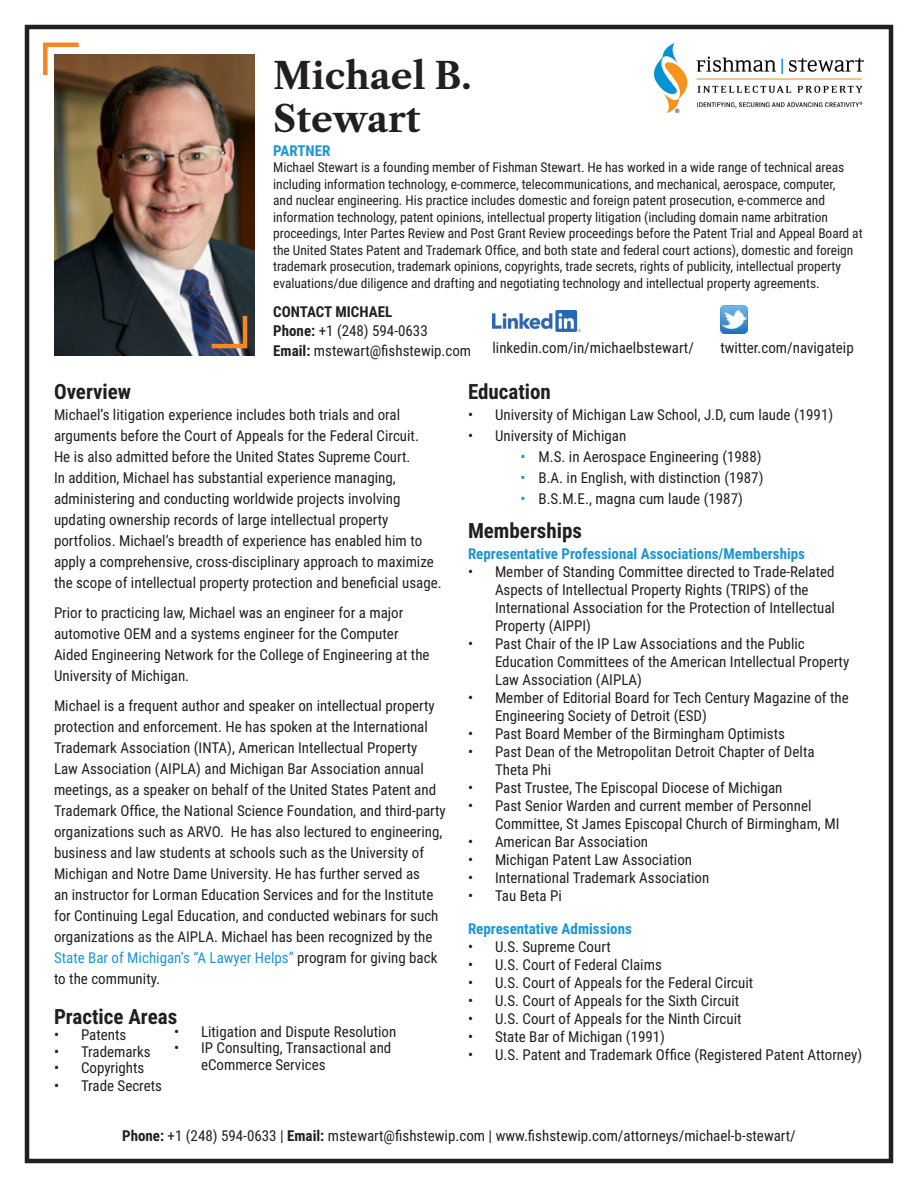
<style>
.page{position:relative;width:918px;height:1188px;background:#fff}
.page>*{position:absolute;margin:0;border:0;box-sizing:border-box;transform-origin:0 0}
.Body_text{font:700 36px "Libre Caslon Text";color:#231f20}
.Overview_Header_Styl{font:700 21px "Roboto Condensed";color:#231f20}
.Body_text-2{font:15px/21px "Roboto Condensed";color:#231f20}
.Body_text-3{font:700 15px "Roboto Condensed";color:#1c96d2}
.Body_text-4{font:700 15px "Roboto Condensed";color:#231f20}
.Body_text-5{font:13.5px/16.5px "Roboto Condensed";letter-spacing:-.005em;color:#231f20}
.s1{font-weight:700}
.s2{color:#1c96d2}
</style>
<div class="page">
<div style="left:25px;top:25px;width:868px;height:1138px;border:4px solid #231f20"></div>
<img style="left:654px;top:43px;width:210px;height:70px">
<img style="left:492px;top:310px;width:89px;height:22px">
<img style="left:54px;top:54px;width:201px;height:302px">
<svg style="left:207px;top:311px;width:43px;height:40px;background:#736768"></svg>
<svg style="left:43px;top:42px;width:40px;height:38px"></svg>
<img style="left:720px;top:306px;width:28px;height:27px">
<p class="Body_text" style="left:273px;top:54px;width:200px">Michael B.</p>
<p class="Body_text" style="left:273px;top:97px;width:149px">Stewart</p>
<p class="Body_text-3" style="left:273px;top:140px;width:59px">PARTNER</p>
<p class="Body_text-5" style="left:273px;top:159px;width:591px">Michael Stewart is a founding member of Fishman Stewart. He has worked in a wide range of technical areas including information technology, e-commerce, telecommunications, and mechanical, aerospace, computer,<br>and nuclear engineering. His practice includes domestic and foreign patent prosecution, e-commerce and information technology, patent opinions, intellectual property litigation (including domain name arbitration proceedings, Inter Partes Review and Post Grant Review proceedings before the Patent Trial and Appeal Board at the United States Patent and Trademark Office, and both state and federal court actions), domestic and foreign trademark prosecution, trademark opinions, copyrights, trade secrets, rights of publicity, intellectual property evaluations/due diligence and drafting and negotiating technology and intellectual property agreements.</p>
<p class="Body_text-4" style="left:273px;top:301px;width:120px">CONTACT MICHAEL</p>
<p class="Body_text-2" style="left:273px;top:320px;width:156px"><span class="s1">Phone:</span> +1 (248) 594-0633</p>
<p class="Body_text-2" style="left:273px;top:339px;width:200px"><span class="s1">Email:</span> mstewart@fishstewip.com</p>
<p class="Body_text-2" style="left:492px;top:337px;width:203px">linkedin.com/in/michaelbstewart/</p>
<p class="Body_text-2" style="left:720px;top:337px;width:135px">twitter.com/navigateip</p>
<p class="Overview_Header_Styl" style="left:54px;top:376px;width:79px">Overview</p>
<p class="Body_text-2" style="left:54px;top:403px;width:389px">Michael’s litigation experience includes both trials and oral arguments before the Court of Appeals for the Federal Circuit.<br>He is also admitted before the United States Supreme Court.<br>In addition, Michael has substantial experience managing, administering and conducting worldwide projects involving updating ownership records of large intellectual property portfolios. Michael’s breadth of experience has enabled him to apply a comprehensive, cross-disciplinary approach to maximize the scope of intellectual property protection and beneficial usage.</p>
<p class="Body_text-2" style="left:54px;top:601px;width:377px">Prior to practicing law, Michael was an engineer for a major automotive OEM and a systems engineer for the Computer Aided Engineering Network for the College of Engineering at the University of Michigan.</p>
<p class="Body_text-2" style="left:54px;top:694px;width:393px">Michael is a frequent author and speaker on intellectual property protection and enforcement. He has spoken at the International Trademark Association (INTA), American Intellectual Property<br>Law Association (AIPLA) and Michigan Bar Association annual meetings, as a speaker on behalf of the United States Patent and Trademark Office, the National Science Foundation, and third-party organizations such as ARVO. He has also lectured to engineering, business and law students at schools such as the University of Michigan and Notre Dame University. He has further served as<br>an instructor for Lorman Education Services and for the Institute for Continuing Legal Education, and conducted webinars for such organizations as the AIPLA. Michael has been recognized by the <span class="s2">State Bar of Michigan’s “A Lawyer Helps”</span> program for giving back to the community.</p>
<p class="Overview_Header_Styl" style="left:54px;top:1002px;width:125px">Practice Areas</p>
<p class="Body_text-2" style="left:54px;top:1024px;width:74px">• Patents</p>
<p class="Body_text-2" style="left:54px;top:1040px;width:98px">• Trademarks</p>
<p class="Body_text-2" style="left:54px;top:1057px;width:92px">• Copyrights</p>
<p class="Body_text-2" style="left:54px;top:1075px;width:110px">• Trade Secrets</p>
<p class="Body_text-2" style="left:174px;top:1020px;width:224px">• Litigation and Dispute Resolution</p>
<p class="Body_text-2" style="left:201px;top:1039px;width:192px;line-height:16.5px;text-indent:-27px">• IP Consulting, Transactional and eCommerce Services</p>
<p class="Overview_Header_Styl" style="left:468px;top:376px;width:84px">Education</p>
<p class="Body_text-2" style="left:468px;top:403px;width:367px">• University of Michigan Law School, J.D, cum laude (1991)</p>
<p class="Body_text-2" style="left:468px;top:424px;width:160px">• University of Michigan</p>
<p class="Body_text-2" style="left:520px;top:445px;width:243px"><span class="s2">•</span> M.S. in Aerospace Engineering (1988)</p>
<p class="Body_text-2" style="left:520px;top:466px;width:244px"><span class="s2">•</span> B.A. in English, with distinction (1987)</p>
<p class="Body_text-2" style="left:520px;top:487px;width:224px"><span class="s2">•</span> B.S.M.E., magna cum laude (1987)</p>
<p class="Overview_Header_Styl" style="left:468px;top:516px;width:116px">Memberships</p>
<p class="Body_text-3" style="left:468px;top:543px;width:339px">Representative Professional Associations/Memberships</p>
<p class="Body_text-2" style="left:495px;top:562px;width:342px;line-height:18px;text-indent:-27px">• Member of Standing Committee directed to Trade-Related Aspects of Intellectual Property Rights (TRIPS) of the International Association for the Protection of Intellectual Property (AIPPI)</p>
<p class="Body_text-2" style="left:495px;top:634px;width:356px;line-height:18px;text-indent:-27px">• Past Chair of the IP Law Associations and the Public<br>Education Committees of the American Intellectual Property<br>Law Association (AIPLA)</p>
<p class="Body_text-2" style="left:495px;top:688px;width:355px;line-height:18px;text-indent:-27px">• Member of Editorial Board for Tech Century Magazine of the<br>Engineering Society of Detroit (ESD)</p>
<p class="Body_text-2" style="left:468px;top:722px;width:318px">• Past Board Member of the Birmingham Optimists</p>
<p class="Body_text-2" style="left:495px;top:742px;width:321px;line-height:18px;text-indent:-27px">• Past Dean of the Metropolitan Detroit Chapter of Delta<br>Theta Phi</p>
<p class="Body_text-2" style="left:468px;top:776px;width:316px">• Past Trustee, The Episcopal Diocese of Michigan</p>
<p class="Body_text-2" style="left:495px;top:796px;width:346px;line-height:18px;text-indent:-27px">• Past Senior Warden and current member of Personnel<br>Committee, St James Episcopal Church of Birmingham, MI</p>
<p class="Body_text-2" style="left:468px;top:830px;width:182px">• American Bar Association</p>
<p class="Body_text-2" style="left:468px;top:848px;width:226px">• Michigan Patent Law Association</p>
<p class="Body_text-2" style="left:468px;top:866px;width:243px">• International Trademark Association</p>
<p class="Body_text-2" style="left:468px;top:884px;width:95px">• Tau Beta Pi</p>
<p class="Body_text-3" style="left:468px;top:918px;width:165px">Representative Admissions</p>
<p class="Body_text-2" style="left:468px;top:935px;width:144px">• U.S. Supreme Court</p>
<p class="Body_text-2" style="left:468px;top:953px;width:195px">• U.S. Court of Federal Claims</p>
<p class="Body_text-2" style="left:468px;top:971px;width:287px">• U.S. Court of Appeals for the Federal Circuit</p>
<p class="Body_text-2" style="left:468px;top:989px;width:273px">• U.S. Court of Appeals for the Sixth Circuit</p>
<p class="Body_text-2" style="left:468px;top:1007px;width:275px">• U.S. Court of Appeals for the Ninth Circuit</p>
<p class="Body_text-2" style="left:468px;top:1025px;width:199px">• State Bar of Michigan (1991)</p>
<p class="Body_text-2" style="left:468px;top:1043px;width:396px">• U.S. Patent and Trademark Office (Registered Patent Attorney)</p>
<p class="Body_text-2" style="left:122px;top:1125px;width:675px"><span class="s1">Phone:</span> +1 (248) 594-0633 | <span class="s1">Email:</span> mstewart@fishstewip.com | www.fishstewip.com/attorneys/michael-b-stewart/</p>
</div>
